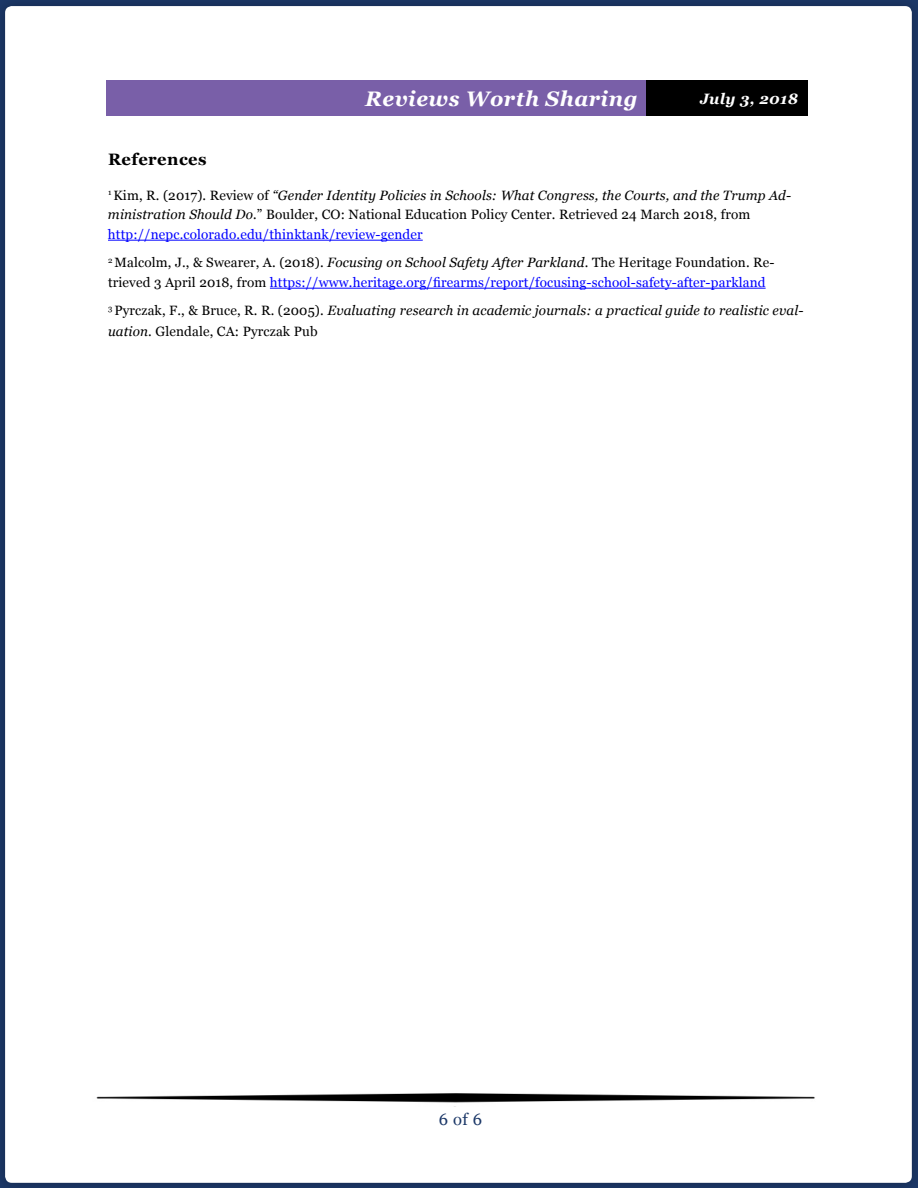
<style>
.page{position:relative;width:918px;height:1188px;background:#19325e}
.page>*{position:absolute;margin:0;border:0;box-sizing:border-box;transform-origin:0 0}
.t1{font:italic 700 21px "Georgia";letter-spacing:.025em;color:#fff}
.t2{font:700 16.5px "Georgia";letter-spacing:.025em;color:#000}
.t3{font:16.5px "Georgia";color:#1c3868}
.t4{font:italic 700 15px "Georgia";letter-spacing:.025em;color:#fff}
.t5{font:italic 13.5px/19.5px "Georgia";letter-spacing:.01em;color:#000}
.t6{font:13.5px/19.5px "Georgia";letter-spacing:.01em;color:#00f}
.s1{font-style:normal}
.s2{font-style:normal;color:#00f}
.s3{color:#000}
.s4{font-style:italic;color:#000}
</style>
<div class="page">
<div style="left:5px;top:6px;width:907px;height:1177px;background:#fff;border-radius:7px"></div>
<div style="left:106px;top:80px;width:540px;height:36px;background:#795fa8"></div>
<div style="left:646px;top:80px;width:162px;height:36px;background:#000"></div>
<hr style="left:108px;top:240px;width:315px;height:1px;background:#00f">
<hr style="left:270px;top:288px;width:496px;height:1px;background:#00f">
<img style="left:96px;top:1093px;width:719px;height:14px">
<h1 class="t1" style="left:365px;top:83px;width:274px">Reviews Worth Sharing</h1>
<p class="t4" style="left:700px;top:88px;width:99px">July 3, 2018</p>
<p class="t2" style="left:108px;top:147px;width:100px">References</p>
<p class="t5" style="left:108px;top:185px;width:685px"><sup>1</sup> <span class="s1">Kim, R. (2017). Review of</span> “Gender Identity Policies in Schools: What Congress, the Courts, and the Trump Ad&shy;ministration Should Do.<span class="s1">” Boulder, CO: National Education Policy Center. Retrieved 24 March 2018, from </span><span class="s2">http://nepc.colorado.edu/thinktank/review-gender</span></p>
<p class="t6" style="left:108px;top:253px;width:668px"><sup>2</sup> <span class="s3">Malcolm, J., &amp; Swearer, A. (2018).</span> <span class="s4">Focusing on School Safety After Parkland</span><span class="s3">. The Heritage Foundation. Re&shy;trieved 3 April 2018, from</span> https://www.heritage.org/firearms/report/focusing-school-safety-after-parkland</p>
<p class="t5" style="left:108px;top:300px;width:697px;line-height:21px"><sup>3</sup> <span class="s1">Pyrczak, F., &amp; Bruce, R. R. (2005).</span> Evaluating research in academic journals: a practical guide to realistic eval&shy;uation<span class="s1">. Glendale, CA: Pyrczak Pub</span></p>
<p class="t3" style="left:439px;top:1107px;width:45px">6 of 6</p>
</div>
